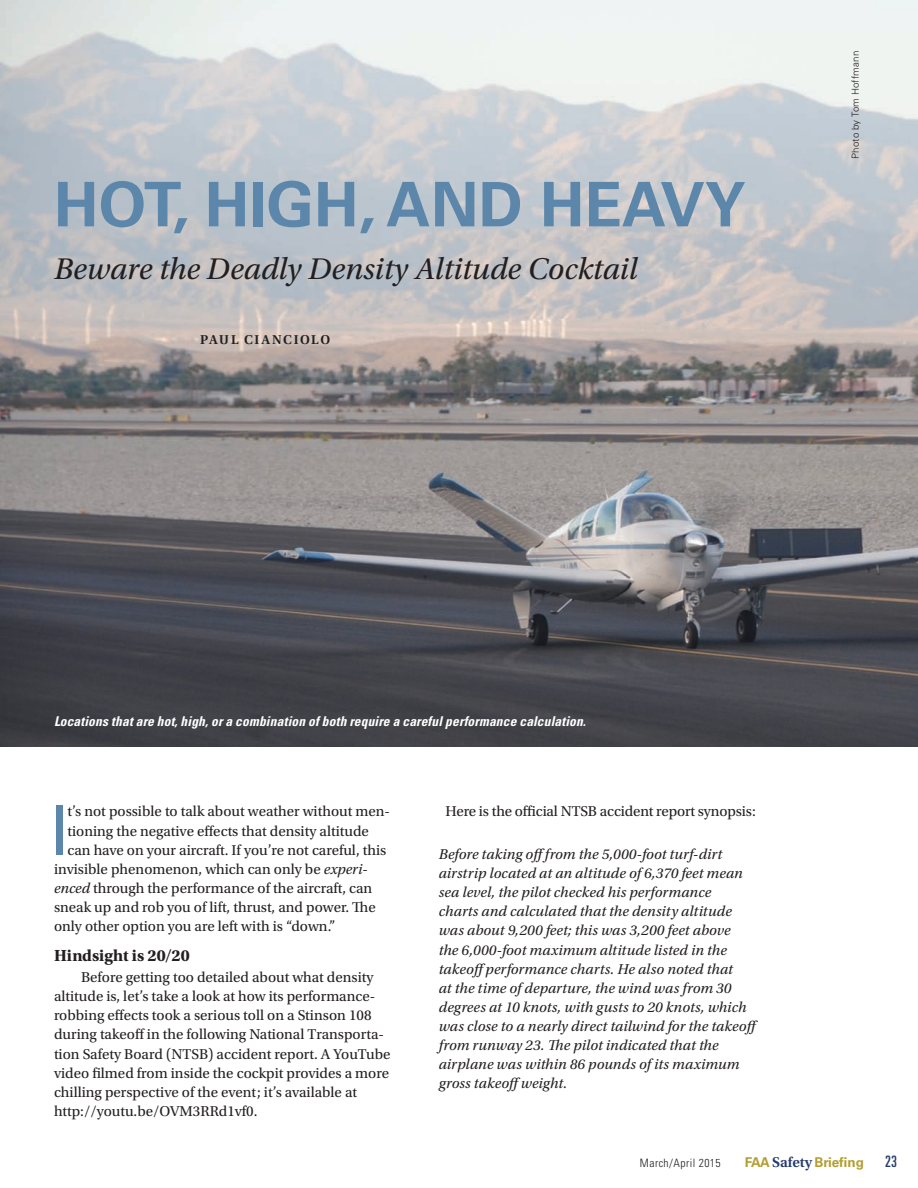
<style>
.page{position:relative;width:918px;height:1188px;background:#fff}
.page>*{position:absolute;margin:0;border:0;box-sizing:border-box;transform-origin:0 0}
.body_drop_cap{font:ultra-condensed 67.95px "Univers LT Std";color:#5c87aa}
.title_subhead{font:700 61.5px "Univers LT Std";color:#5c87aa}
.title_subhead-2{font:italic 31.5px "Utopia Std";color:#231f20}
.subhead_2{font:700 16.8px "Utopia Std";color:#231f20}
.t1{font:ultra-condensed 15.75px "Univers LT Std";color:#253b6c}
.outline_text{font:italic 15px/19px "Utopia Std";letter-spacing:.01em;color:#231f20}
.body1{font:15px/19.2px "Utopia Std";color:#231f20}
.body_drop_cap-2{font:15px "Utopia Std";color:#231f20}
.t2{font:italic 700 condensed 13.5px "Univers LT Std";letter-spacing:.01em;color:#fff}
.t3{font:700 13.5px "Univers LT Std";color:#b49e32}
.byline{font:600 13.5px "Utopia Std";letter-spacing:.12em;color:#231f20}
.t4{font:300 condensed 11.55px "Univers LT Std";letter-spacing:.04em;color:#231f20}
.photo_credit{font:300 9.75px "Univers LT Std";letter-spacing:.015em;color:#231f20}
.s1{font-style:italic}
.s2{font-family:"Utopia Std";font-weight:600;font-size:15px;color:#253b6c}
</style>
<div class="page">
<img style="left:0;top:0;width:918px;height:747px">
<p class="title_subhead" style="left:54px;top:169px;width:693px">HOT, HIGH, AND HEAVY</p>
<p class="title_subhead-2" style="left:54px;top:251px;width:585px">Beware the Deadly Density Altitude Cocktail</p>
<p class="byline" style="left:200px;top:332px;width:132px">PAUL CIANCIOLO</p>
<p class="photo_credit" style="left:849px;top:159px;width:110px;rotate:-90deg">Photo by Tom Hoffmann</p>
<p class="t2" style="left:54px;top:713px;width:533px">Locations that are hot, high, or a combination of both require a careful performance calculation.</p>
<p class="body_drop_cap" style="left:54px;top:792px;width:13px">I</p>
<p class="body_drop_cap-2" style="left:67px;top:803px;width:324px">t’s not possible to talk about weather without men-</p>
<p class="body_drop_cap-2" style="left:67px;top:823px;width:303px">tioning the negative effects that density altitude</p>
<p class="body_drop_cap-2" style="left:67px;top:842px;width:320px">can have on your aircraft. If you’re not careful, this</p>
<p class="body_drop_cap-2" style="left:54px;top:861px;width:315px">invisible phenomenon, which can only be <span class="s1">experi-</span></p>
<p class="body_drop_cap-2" style="left:54px;top:880px;width:320px"><span class="s1">enced</span> through the performance of the aircraft, can</p>
<p class="body_drop_cap-2" style="left:54px;top:899px;width:323px">sneak up and rob you of lift, thrust, and power. The</p>
<p class="body_drop_cap-2" style="left:54px;top:918px;width:283px">only other option you are left with is “down.”</p>
<p class="subhead_2" style="left:54px;top:946px;width:137px">Hindsight is 20/20</p>
<p class="body1" style="left:54px;top:968px;width:338px;text-indent:27px">Before getting too detailed about what density altitude is, let’s take a look at how its performance&shy;robbing effects took a serious toll on a Stinson 108 during takeoff in the following National Transporta&shy;tion Safety Board (NTSB) accident report. A YouTube video filmed from inside the cockpit provides a more chilling perspective of the event; it’s available at http://youtu.be/OVM3RRd1vf0.</p>
<p class="body1" style="left:446px;top:802px;width:312px">Here is the official NTSB accident report synopsis:</p>
<p class="outline_text" style="left:439px;top:845px;width:323px">Before taking offfrom the 5,000-foot turf-dirt airstrip located at an altitude of 6,370 feet mean sea level, the pilot checked his performance<br>charts and calculated that the density altitude was about 9,200 feet; this was 3,200 feet above<br>the 6,000-foot maximum altitude listed in the takeoffperformance charts. He also noted that<br>at the time of departure, the wind was from 30 degrees at 10 knots, with gusts to 20 knots, which was close to a nearly direct tailwind for the takeoff from runway 23. The pilot indicated that the airplane was within 86 pounds of its maximum gross takeoffweight.</p>
<p class="t4" style="left:640px;top:1156px;width:82px">March/April 2015</p>
<p class="t3" style="left:745px;top:1154px;width:121px">FAA <span class="s2">Safety</span> Briefing</p>
<p class="t1" style="left:885px;top:1152px;width:13px">23</p>
</div>
